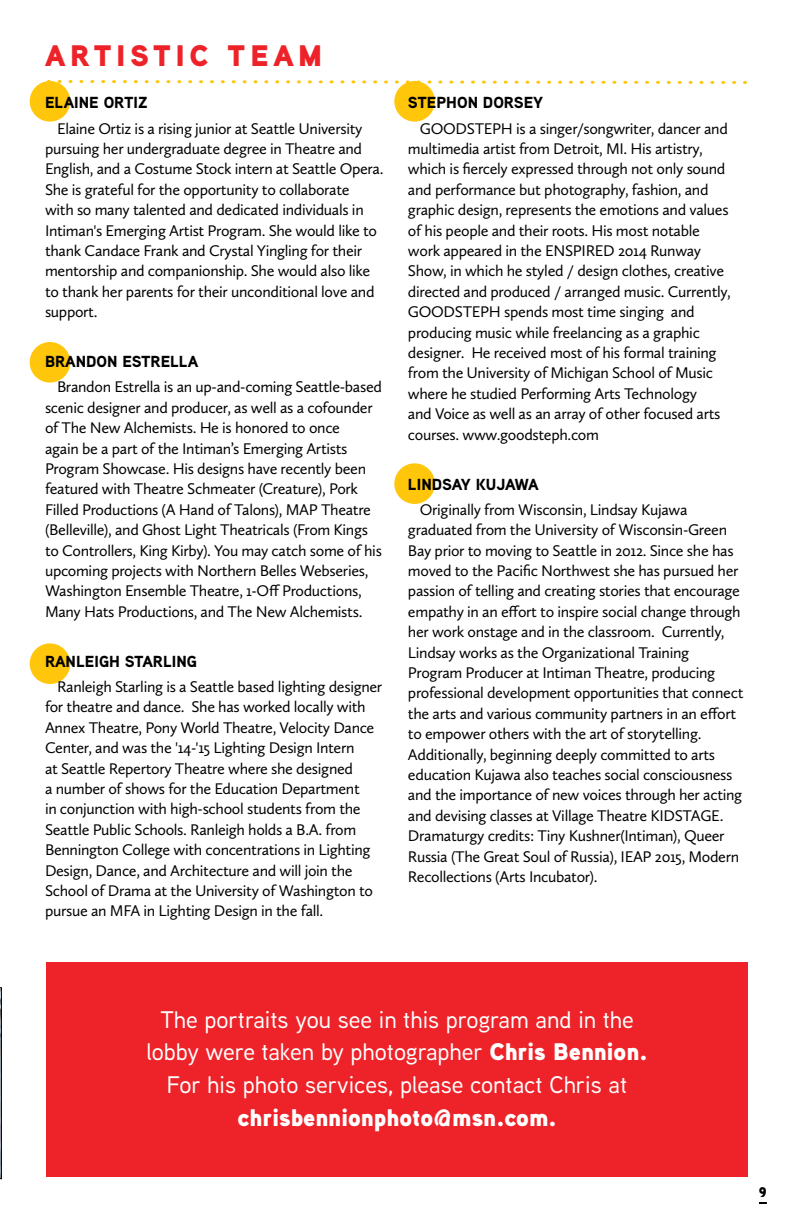
<style>
.page{position:relative;width:792px;height:1224px;background:#fff}
.page>*{position:absolute;margin:0;border:0;box-sizing:border-box;transform-origin:0 0}
.t1{font:900 29.6px "Aaux Next";letter-spacing:.16em;color:#ed2329}
.t2{font:500 24px/32.8px "Aaux Next";color:#fff;text-align:center}
.t3{font:900 24px "Aaux Next";color:#fff}
.t4{font:16px/20.4px "Calluna Sans";letter-spacing:-.02em;color:#000}
.t5{font:900 16px "Aaux Next";color:#000}
.t6{font:900 14px "Aaux Next";color:#000}
.s1{font-weight:900}
</style>
<div class="page">
<div style="left:30px;top:81px;width:40px;height:41px;background:#ffc60b;border-radius:50%"></div>
<div style="left:30px;top:342px;width:40px;height:41px;background:#ffc60b;border-radius:50%"></div>
<div style="left:394px;top:463px;width:41px;height:41px;background:#ffc60b;border-radius:50%"></div>
<div style="left:30px;top:643px;width:40px;height:41px;background:#ffc60b;border-radius:50%"></div>
<div style="left:394px;top:81px;width:41px;height:41px;background:#ffc60b;border-radius:50%"></div>
<svg style="left:45px;top:80px;width:702px;height:6px"></svg>
<svg style="left:0;top:987px;width:2px;height:192px"></svg>
<div style="left:46px;top:962px;width:702px;height:214px;background:#ed2329"></div>
<svg style="left:759px;top:1202px;width:8px;height:2px"></svg>
<h1 class="t1" style="left:45px;top:34px;width:278px">ARTISTIC TEAM</h1>
<p class="t5" style="left:45px;top:91px;width:104px">ELAINE ORTIZ</p>
<p class="t4" style="left:45px;top:118px;width:340px;text-indent:12px">Elaine Ortiz is a rising junior at Seattle University pursuing her undergraduate degree in Theatre and English, and a Costume Stock intern at Seattle Opera.<br>She is grateful for the opportunity to collaborate<br>with so many talented and dedicated individuals in Intiman's Emerging Artist Program. She would like to thank Candace Frank and Crystal Yingling for their mentorship and companionship. She would also like to thank her parents for their unconditional love and support.</p>
<p class="t5" style="left:45px;top:350px;width:155px">BRANDON ESTRELLA</p>
<p class="t4" style="left:45px;top:377px;width:339px;text-indent:12px">Brandon Estrella is an up-and-coming Seattle-based scenic designer and producer, as well as a cofounder of The New Alchemists. He is honored to once<br>again be a part of the Intiman’s Emerging Artists Program Showcase. His designs have recently been featured with Theatre Schmeater (Creature), Pork Filled Productions (A Hand of Talons), MAP Theatre (Belleville), and Ghost Light Theatricals (From Kings to Controllers, King Kirby). You may catch some of his upcoming projects with Northern Belles Webseries, Washington Ensemble Theatre, 1-Off Productions, Many Hats Productions, and The New Alchemists.</p>
<p class="t5" style="left:45px;top:650px;width:153px">RANLEIGH STARLING</p>
<p class="t4" style="left:45px;top:676px;width:339px;text-indent:12px">Ranleigh Starling is a Seattle based lighting designer for theatre and dance. She has worked locally with Annex Theatre, Pony World Theatre, Velocity Dance Center, and was the '14-'15 Lighting Design Intern<br>at Seattle Repertory Theatre where she designed<br>a number of shows for the Education Department<br>in conjunction with high-school students from the Seattle Public Schools. Ranleigh holds a B.A. from Bennington College with concentrations in Lighting Design, Dance, and Architecture and will join the School of Drama at the University of Washington to pursue an MFA in Lighting Design in the fall.</p>
<p class="t5" style="left:408px;top:91px;width:137px">STEPHON DORSEY</p>
<p class="t4" style="left:408px;top:118px;width:324px;text-indent:12px">GOODSTEPH is a singer/songwriter, dancer and multimedia artist from Detroit, MI. His artistry, which is fiercely expressed through not only sound and performance but photography, fashion, and graphic design, represents the emotions and values of his people and their roots. His most notable work appeared in the ENSPIRED 2014 Runway Show, in which he styled / design clothes, creative directed and produced / arranged music. Currently, GOODSTEPH spends most time singing and producing music while freelancing as a graphic designer. He received most of his formal training from the University of Michigan School of Music where he studied Performing Arts Technology<br>and Voice as well as an array of other focused arts courses. www.goodsteph.com</p>
<p class="t5" style="left:408px;top:473px;width:132px">LINDSAY KUJAWA</p>
<p class="t4" style="left:408px;top:499px;width:337px;text-indent:12px">Originally from Wisconsin, Lindsay Kujawa graduated from the University of Wisconsin-Green Bay prior to moving to Seattle in 2012. Since she has moved to the Pacific Northwest she has pursued her passion of telling and creating stories that encourage empathy in an effort to inspire social change through her work onstage and in the classroom. Currently, Lindsay works as the Organizational Training Program Producer at Intiman Theatre, producing professional development opportunities that connect the arts and various community partners in an effort to empower others with the art of storytelling.<br>Additionally, beginning deeply committed to arts education Kujawa also teaches social consciousness and the importance of new voices through her acting and devising classes at Village Theatre KIDSTAGE.<br>Dramaturgy credits: Tiny Kushner(Intiman), Queer Russia (The Great Soul of Russia), IEAP 2015, Modern Recollections (Arts Incubator).</p>
<h2 class="t2" style="left:146px;top:1002px;width:503px">The portraits you see in this program and in the lobby were taken by photographer <span class="s1">Chris Bennion.<br></span>For his photo services, please contact Chris at</h2>
<h2 class="t3" style="left:237px;top:1100px;width:321px">chrisbennionphoto@msn.com.</h2>
<p class="t6" style="left:759px;top:1182px;width:9px">9</p>
</div>
